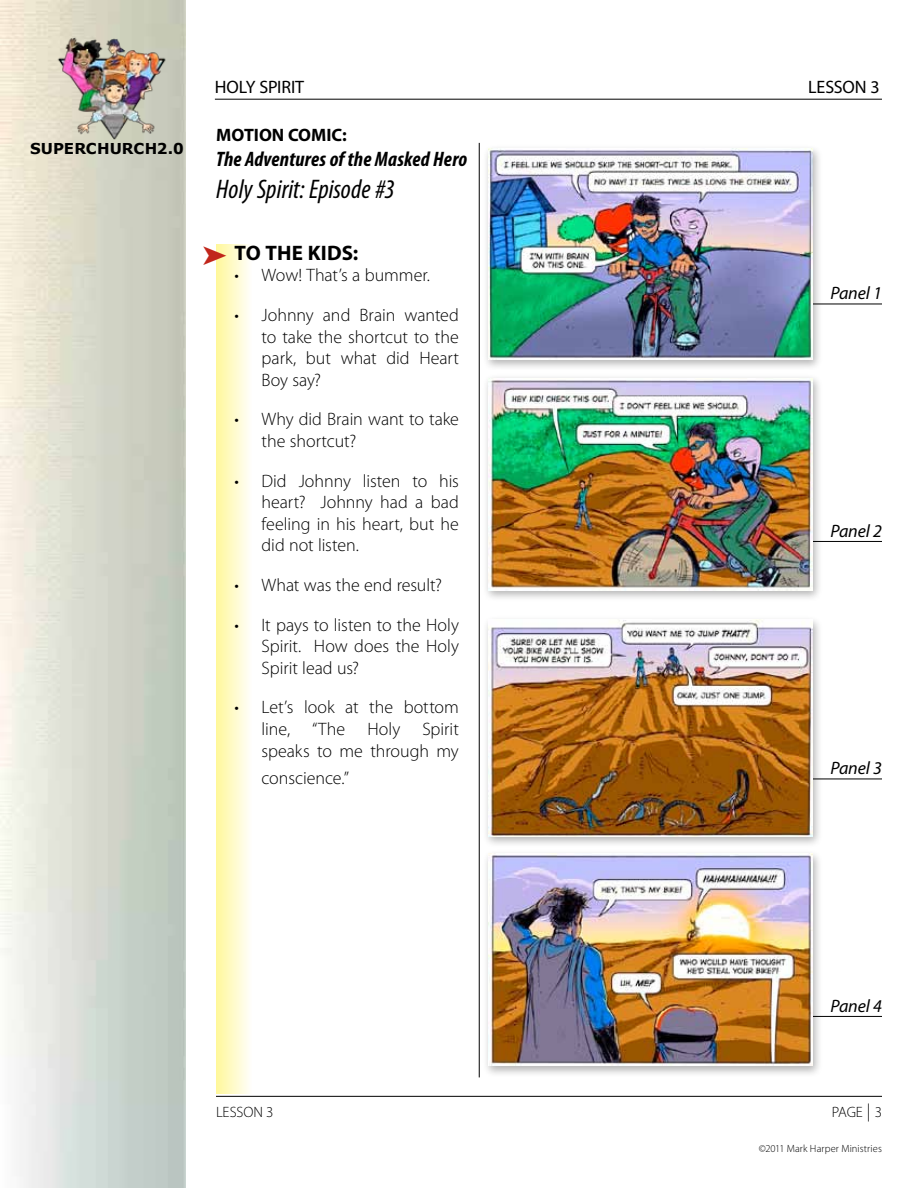
<style>
.page{position:relative;width:918px;height:1188px;background:#fff}
.page>*{position:absolute;margin:0;border:0;box-sizing:border-box;transform-origin:0 0}
.t1{font:italic condensed 27px "Myriad Pro";color:#000}
.t2{font:italic 700 condensed 21px "Myriad Pro";letter-spacing:.01em;color:#000}
.t3{font:700 21px "Myriad Pro";color:#000}
.t4{font:300 18px/21.6px "Myriad Pro";letter-spacing:-.005em;color:#000;text-align:justify}
.t5{font:italic 18px "Myriad Pro";letter-spacing:-.01em;color:#000}
.t6{font:18px "Myriad Pro";letter-spacing:-.005em;color:#000}
.t7{font:700 18px "Myriad Pro";color:#000}
.t8{font:700 15px "Verdana";letter-spacing:.005em;color:#000}
.t9{font:300 15px "Myriad Pro";letter-spacing:-.005em;color:#000}
.t10{font:300 10.5px "Myriad Pro";letter-spacing:.01em;color:#000}
.s1{color:#c1261b}
.s2{font-size:18px}
</style>
<div class="page">
<hr style="left:216px;top:1096px;width:666px;height:1px;background:#000">
<hr style="left:215px;top:99px;width:667px;height:1px;background:#000">
<img style="left:36px;top:36px;width:150px;height:104px">
<hr style="left:723px;top:304px;width:159px;height:1px;background:#000">
<hr style="left:723px;top:541px;width:159px;height:1px;background:#000">
<hr style="left:723px;top:779px;width:159px;height:1px;background:#000">
<hr style="left:723px;top:1016px;width:159px;height:1px;background:#000">
<hr style="left:479px;top:143px;width:1px;height:934px;background:#000">
<svg style="left:216px;top:244px;width:33px;height:850px"></svg>
<div style="left:482px;top:144px;width:341px;height:227px;background:#000;opacity:.3"></div>
<img style="left:488px;top:148px;width:324px;height:211px">
<div style="left:482px;top:374px;width:341px;height:228px;background:#000;opacity:.3"></div>
<img style="left:488px;top:378px;width:324px;height:212px">
<div style="left:482px;top:615px;width:341px;height:233px;background:#000;opacity:.3"></div>
<img style="left:488px;top:620px;width:324px;height:217px">
<div style="left:482px;top:850px;width:341px;height:228px;background:#000;opacity:.3"></div>
<img style="left:488px;top:854px;width:324px;height:212px">
<p class="t8" style="left:30px;top:139px;width:155px">SUPERCHURCH2.0</p>
<p class="t6" style="left:215px;top:76px;width:91px">HOLY SPIRIT</p>
<p class="t6" style="left:808px;top:76px;width:73px">LESSON 3</p>
<p class="t7" style="left:216px;top:123px;width:86px">MOTION COM</p>
<p class="t7" style="left:326px;top:123px;width:22px">IC:</p>
<p class="t2" style="left:216px;top:146px;width:253px">The Adventures of the Masked Hero</p>
<h1 class="t1" style="left:216px;top:173px;width:180px">Holy Spirit: Episode #3</h1>
<p class="t3" style="left:203px;top:239px;width:157px"><span class="s1">➤</span> TO THE KIDS:</p>
<p class="t4" style="left:235px;top:265px;width:197px">• Wow! That’s a bummer.</p>
<p class="t4" style="left:262px;top:304px;width:199px;text-indent:-27px">• Johnny and Brain wanted to take the shortcut to the park, but what did Heart Boy say?</p>
<p class="t4" style="left:262px;top:409px;width:199px;text-indent:-27px">• Why did Brain want to take the shortcut?</p>
<p class="t4" style="left:262px;top:470px;width:199px;text-indent:-27px">• Did Johnny listen to his heart? Johnny had a bad feeling in his heart, but he did not listen.</p>
<p class="t4" style="left:235px;top:574px;width:209px">• What was the end result?</p>
<p class="t4" style="left:262px;top:614px;width:199px;text-indent:-27px">• It pays to listen to the Holy Spirit. How does the Holy Spirit lead us?</p>
<p class="t4" style="left:262px;top:697px;width:199px;text-indent:-27px">• Let’s look at the bottom line, “The Holy Spirit speaks to me through my</p>
<p class="t4" style="left:262px;top:767px;width:89px">conscience.”</p>
<p class="t5" style="left:830px;top:282px;width:53px">Panel 1</p>
<p class="t5" style="left:830px;top:520px;width:53px">Panel 2</p>
<p class="t5" style="left:830px;top:757px;width:53px">Panel 3</p>
<p class="t5" style="left:830px;top:995px;width:53px">Panel 4</p>
<p class="t9" style="left:216px;top:1103px;width:59px">LESSON 3</p>
<p class="t9" style="left:832px;top:1103px;width:52px">PAGE <span class="s2">|</span> 3</p>
<p class="t10" style="left:759px;top:1142px;width:125px">©2011 Mark Harper Ministries</p>
</div>
